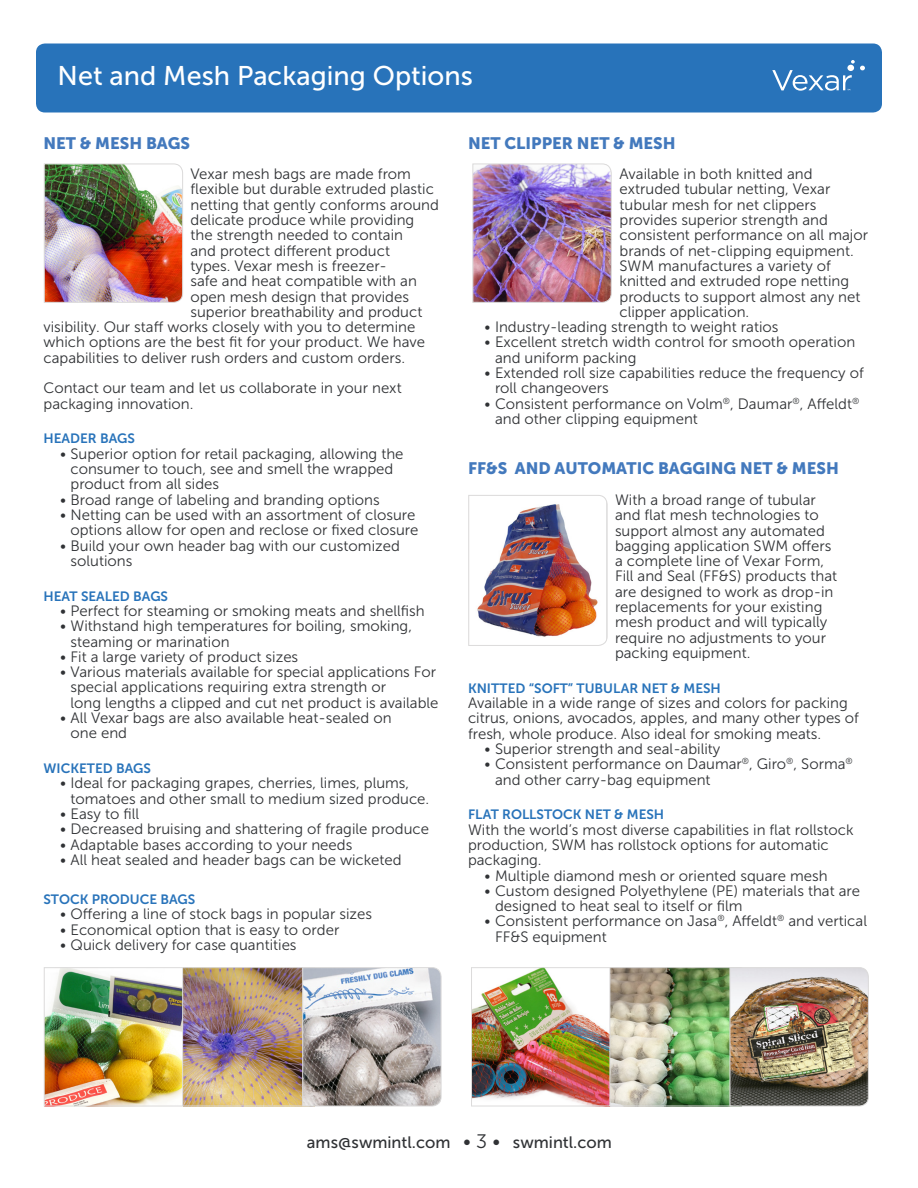
<style>
.page{position:relative;width:918px;height:1188px;background:#fff}
.page>*{position:absolute;margin:0;border:0;box-sizing:border-box;transform-origin:0 0}
.White_on_Grey_Heads{font:27px "Museo Sans 500";color:#fff}
.Blue_Subhead{font:16.5px "Museo Sans 900";color:#4379bd}
.t1{font:16.5px "Museo Sans 500";color:#303235}
.Bullets___Copy{font:15px/15.3px "Museo Sans 300";color:#303235}
.Red_subhead{font:13.5px "Museo Sans 700";color:#2873ba}
.s1{font-family:"Museo Sans 300";font-size:19.5px}
</style>
<div class="page">
<div style="left:36px;top:44px;width:846px;height:69px;background:#2873ba;border-radius:9px"></div>
<img style="left:472px;top:163px;width:140px;height:140px">
<img style="left:44px;top:163px;width:139px;height:140px">
<img style="left:468px;top:495px;width:140px;height:151px">
<img style="left:183px;top:969px;width:119px;height:135px">
<div style="left:176px;top:967px;width:139px;height:139px;border:1px solid #dcdbdb"></div>
<img style="left:46px;top:969px;width:135px;height:135px">
<div style="left:44px;top:967px;width:139px;height:139px;border:1px solid #dcdbdb"></div>
<svg style="left:302px;top:967px;width:140px;height:140px;background:#b4b1b2"></svg>
<img style="left:610px;top:969px;width:119px;height:135px">
<div style="left:603px;top:967px;width:139px;height:139px;border:1px solid #dcdbdb"></div>
<img style="left:473px;top:969px;width:135px;height:135px">
<div style="left:471px;top:967px;width:139px;height:139px;border:1px solid #dcdbdb"></div>
<img style="left:729px;top:967px;width:140px;height:140px">
<svg style="left:772px;top:60px;width:93px;height:31px"></svg>
<p class="White_on_Grey_Heads" style="left:58px;top:61px;width:417px">Net and Mesh Packaging Options</p>
<p class="Blue_Subhead" style="left:44px;top:133px;width:148px">NET &amp; MESH BAGS</p>
<p class="Bullets___Copy" style="left:190px;top:166px;width:222px">Vexar mesh bags are made from</p>
<p class="Bullets___Copy" style="left:190px;top:182px;width:245px">flexible but durable extruded plastic</p>
<p class="Bullets___Copy" style="left:190px;top:197px;width:250px">netting that gently conforms around</p>
<p class="Bullets___Copy" style="left:190px;top:212px;width:225px">delicate produce while providing</p>
<p class="Bullets___Copy" style="left:190px;top:228px;width:214px">the strength needed to contain</p>
<p class="Bullets___Copy" style="left:190px;top:243px;width:201px">and protect different product</p>
<p class="Bullets___Copy" style="left:190px;top:258px;width:198px">types. Vexar mesh is freezer-</p>
<p class="Bullets___Copy" style="left:190px;top:274px;width:228px">safe and heat compatible with an</p>
<p class="Bullets___Copy" style="left:190px;top:289px;width:220px">open mesh design that provides</p>
<p class="Bullets___Copy" style="left:190px;top:304px;width:233px">superior breathability and product</p>
<p class="Bullets___Copy" style="left:44px;top:319px;width:373px">visibility. Our staff works closely with you to determine</p>
<p class="Bullets___Copy" style="left:44px;top:335px;width:383px">which options are the best fit for your product. We have</p>
<p class="Bullets___Copy" style="left:44px;top:350px;width:363px">capabilities to deliver rush orders and custom orders.</p>
<p class="Bullets___Copy" style="left:44px;top:381px;width:360px">Contact our team and let us collaborate in your next packaging innovation.</p>
<p class="Red_subhead" style="left:44px;top:431px;width:93px">HEADER BAGS</p>
<p class="Bullets___Copy" style="left:70px;top:446px;width:335px;text-indent:-10px">• Superior option for retail packaging, allowing the consumer to touch, see and smell the wrapped product from all sides</p>
<p class="Bullets___Copy" style="left:60px;top:492px;width:321px">• Broad range of labeling and branding options</p>
<p class="Bullets___Copy" style="left:60px;top:507px;width:360px;text-align:right">• Netting can be used with an assortment of closure options allow for open and reclose or fixed closure</p>
<p class="Bullets___Copy" style="left:70px;top:538px;width:331px;text-indent:-10px">• Build your own header bag with our customized solutions</p>
<p class="Red_subhead" style="left:44px;top:588px;width:126px">HEAT SEALED BAGS</p>
<p class="Bullets___Copy" style="left:60px;top:603px;width:366px">• Perfect for steaming or smoking meats and shellfish</p>
<p class="Bullets___Copy" style="left:70px;top:619px;width:343px;text-indent:-10px">• Withstand high temperatures for boiling, smoking, steaming or marination</p>
<p class="Bullets___Copy" style="left:60px;top:649px;width:240px">• Fit a large variety of product sizes</p>
<p class="Bullets___Copy" style="left:70px;top:664px;width:370px;text-indent:-10px">• Various materials available for special applications For special applications requiring extra strength or<br>long lengths a clipped and cut net product is available</p>
<p class="Bullets___Copy" style="left:70px;top:710px;width:323px;text-indent:-10px">• All Vexar bags are also available heat-sealed on one end</p>
<p class="Red_subhead" style="left:44px;top:761px;width:109px">WICKETED BAGS</p>
<p class="Bullets___Copy" style="left:70px;top:776px;width:360px;text-indent:-10px">• Ideal for packaging grapes, cherries, limes, plums, tomatoes and other small to medium sized produce.</p>
<p class="Bullets___Copy" style="left:60px;top:806px;width:81px">• Easy to fill</p>
<p class="Bullets___Copy" style="left:60px;top:822px;width:371px">• Decreased bruising and shattering of fragile produce</p>
<p class="Bullets___Copy" style="left:60px;top:837px;width:294px">• Adaptable bases according to your needs</p>
<p class="Bullets___Copy" style="left:60px;top:852px;width:343px">• All heat sealed and header bags can be wicketed</p>
<p class="Red_subhead" style="left:44px;top:892px;width:153px">STOCK PRODUCE BAGS</p>
<p class="Bullets___Copy" style="left:60px;top:907px;width:314px">• Offering a line of stock bags in popular sizes</p>
<p class="Bullets___Copy" style="left:60px;top:922px;width:281px">• Economical option that is easy to order</p>
<p class="Bullets___Copy" style="left:60px;top:937px;width:238px">• Quick delivery for case quantities</p>
<p class="Blue_Subhead" style="left:468px;top:133px;width:209px">NET CLIPPER NET &amp; MESH</p>
<p class="Bullets___Copy" style="left:620px;top:166px;width:250px">Available in both knitted and extruded tubular netting, Vexar tubular mesh for net clippers provides superior strength and consistent performance on all major brands of net-clipping equipment.<br>SWM manufactures a variety of knitted and extruded rope netting products to support almost any net clipper application.</p>
<p class="Bullets___Copy" style="left:484px;top:319px;width:296px">• Industry-leading strength to weight ratios</p>
<p class="Bullets___Copy" style="left:495px;top:335px;width:362px;text-indent:-10px">• Excellent stretch width control for smooth operation and uniform packing</p>
<p class="Bullets___Copy" style="left:495px;top:365px;width:370px;text-indent:-10px">• Extended roll size capabilities reduce the frequency of roll changeovers</p>
<p class="Bullets___Copy" style="left:495px;top:396px;width:366px;text-indent:-11px">• Consistent performance on Volm<sup>®</sup>, Daumar<sup>®</sup>, Affeldt<sup>® </sup>and other clipping equipment</p>
<p class="Blue_Subhead" style="left:468px;top:459px;width:372px">FF&amp;S AND AUTOMATIC BAGGING NET &amp; MESH</p>
<p class="Bullets___Copy" style="left:615px;top:492px;width:224px">With a broad range of tubular and flat mesh technologies to support almost any automated bagging application SWM offers a complete line of Vexar Form,<br>Fill and Seal (FF&amp;S) products that are designed to work as drop-in replacements for your existing mesh product and will typically require no adjustments to your packing equipment.</p>
<p class="Red_subhead" style="left:468px;top:681px;width:254px">KNITTED “SOFT” TUBULAR NET &amp; MESH</p>
<p class="Bullets___Copy" style="left:468px;top:695px;width:393px">Available in a wide range of sizes and colors for packing citrus, onions, avocados, apples, and many other types of fresh, whole produce. Also ideal for smoking meats.</p>
<p class="Bullets___Copy" style="left:485px;top:741px;width:237px">• Superior strength and seal-ability</p>
<p class="Bullets___Copy" style="left:495px;top:757px;width:359px;text-indent:-10px">• Consistent performance on Daumar<sup>®</sup>, Giro<sup>®</sup>, Sorma<sup>® </sup>and other carry-bag equipment</p>
<p class="Red_subhead" style="left:468px;top:807px;width:198px">FLAT ROLLSTOCK NET &amp; MESH</p>
<p class="Bullets___Copy" style="left:468px;top:822px;width:387px">With the world’s most diverse capabilities in flat rollstock production, SWM has rollstock options for automatic packaging.</p>
<p class="Bullets___Copy" style="left:485px;top:868px;width:345px">• Multiple diamond mesh or oriented square mesh</p>
<p class="Bullets___Copy" style="left:495px;top:883px;width:367px;text-indent:-10px">• Custom designed Polyethylene (PE) materials that are designed to heat seal to itself or film</p>
<p class="Bullets___Copy" style="left:495px;top:914px;width:374px;text-indent:-10px">• Consistent performance on Jasa<sup>®</sup>, Affeldt<sup>®</sup> and vertical<br>FF&amp;S equipment</p>
<p class="t1" style="left:307px;top:1133px;width:306px">ams@swmintl.com <span class="s1">• 3 •</span> swmintl.com</p>
</div>
